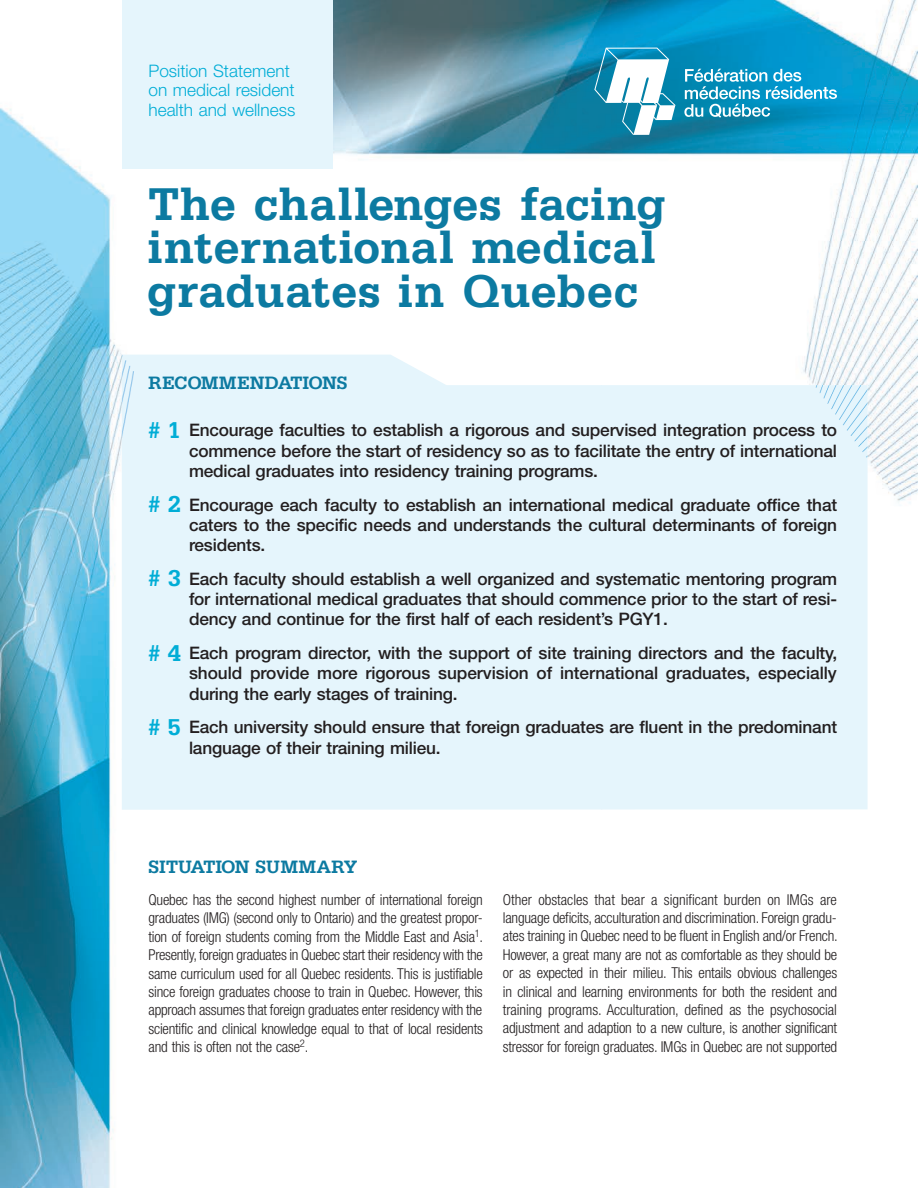
<style>
.page{position:relative;width:918px;height:1188px;background:#fff}
.page>*{position:absolute;margin:0;border:0;box-sizing:border-box;transform-origin:0 0}
.t1{font:700 48px/43.5px "Centric SSK";letter-spacing:.02em;color:#0c7aa1}
.t2{font:700 18.75px "Centric SSK";color:#0c7aa1}
.t3{font:500 17.25px/20.2px "Helvetica Neue";letter-spacing:-.01em;color:#231f20;text-align:justify}
.t4{font:300 17.25px/19.5px "Helvetica Neue";color:#00add6}
.t5{font:300 condensed 15px/18.3px "Helvetica Neue";letter-spacing:-.015em;color:#231f20;text-align:justify}
.s1{font-family:"Centric SSK";font-weight:700;font-size:24px;color:#00add6}
</style>
<div class="page">
<img style="left:0;top:0;width:918px;height:1188px">
<div style="left:122px;top:0;width:211px;height:168px;background:#e5f5fc"></div>
<svg style="left:594px;top:48px;width:81px;height:87px"></svg>
<svg style="left:684px;top:69px;width:153px;height:49px;background:#39a7cd"></svg>
<div style="left:122px;top:355px;width:480px;height:455px;background:#e5f5fc"></div>
<div style="left:601px;top:385px;width:267px;height:425px;background:#e5f5fc"></div>
<p class="t4" style="left:148px;top:60px;width:148px">Position Statement on medical resident health and wellness</p>
<h1 class="t1" style="left:148px;top:181px;width:518px">The challenges facing international medical graduates in Quebec</h1>
<p class="t2" style="left:148px;top:372px;width:201px">RECOMMENDATIONS</p>
<p class="t3" style="left:189px;top:420px;width:650px;text-indent:-40px"><span class="s1"># 1</span> Encourage faculties to establish a rigorous and supervised integration process to commence before the start of residency so as to facilitate the entry of international medical graduates into residency training programs.</p>
<p class="t3" style="left:189px;top:494px;width:650px;text-indent:-40px"><span class="s1"># 2</span> Encourage each faculty to establish an international medical graduate office that caters to the specific needs and understands the cultural determinants of foreign residents.</p>
<p class="t3" style="left:189px;top:569px;width:650px;text-indent:-40px"><span class="s1"># 3</span> Each faculty should establish a well organized and systematic mentoring program for international medical graduates that should commence prior to the start of resi&shy;dency and continue for the first half of each resident’s PGY1.</p>
<p class="t3" style="left:189px;top:643px;width:650px;text-indent:-40px"><span class="s1"># 4</span> Each program director, with the support of site training directors and the faculty, should provide more rigorous supervision of international graduates, especially during the early stages of training.</p>
<p class="t3" style="left:189px;top:717px;width:650px;text-indent:-40px"><span class="s1"># 5</span> Each university should ensure that foreign graduates are fluent in the predominant language of their training milieu.</p>
<p class="t2" style="left:148px;top:856px;width:210px">SITUATION SUMMARY</p>
<p class="t5" style="left:148px;top:891px;width:336px">Quebec has the second highest number of international foreign graduates (IMG) (second only to Ontario) and the greatest propor&shy;tion of foreign students coming from the Middle East and Asia<sup>1</sup>.<br>Presently, foreign graduates in Quebec start their residency with the same curriculum used for all Quebec residents. This is justifiable since foreign graduates choose to train in Quebec. However, this approach assumes that foreign graduates enter residency with the scientific and clinical knowledge equal to that of local residents and this is often not the case<sup>2</sup>.</p>
<p class="t5" style="left:503px;top:890px;width:336px">Other obstacles that bear a significant burden on IMGs are language deficits, acculturation and discrimination. Foreign gradu&shy;ates training in Quebec need to be fluent in English and/or French.<br>However, a great many are not as comfortable as they should be or as expected in their milieu. This entails obvious challenges in clinical and learning environments for both the resident and training programs. Acculturation, defined as the psychosocial adjustment and adaption to a new culture, is another significant stressor for foreign graduates. IMGs in Quebec are not supported</p>
</div>
